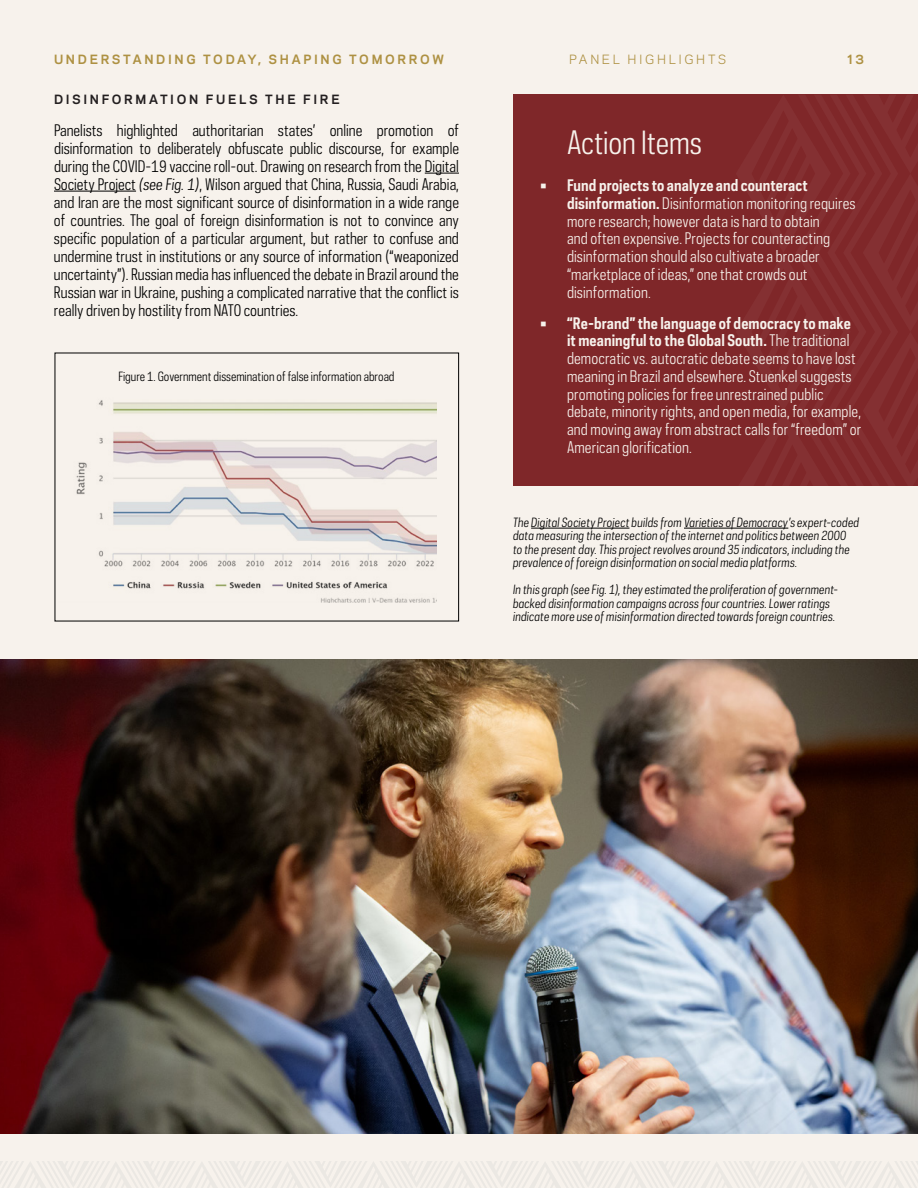
<style>
.page{position:relative;width:918px;height:1188px;background:#f7f2ec}
.page>*{position:absolute;margin:0;border:0;box-sizing:border-box;transform-origin:0 0}
.t1{font:30px "Polaris Condensed";letter-spacing:-.005em;color:#f7f2ec}
.Basic_Polaris{font:15px/18px "Polaris Condensed";color:#000;text-align:justify}
.t2{font:15px/17.7px "Polaris Condensed";letter-spacing:.01em;color:#f7f2ec}
.Basic_Polaris-2{font:italic 12px/13.5px "Polaris Condensed";letter-spacing:.015em;color:#000}
.Basic_Polaris-3{font:12px "Polaris Condensed";color:#000}
.t3{font:700 12px "Galaxie Polaris";letter-spacing:.22em;color:#ae9142}
.t4{font:700 12px "Galaxie Polaris";letter-spacing:.22em;color:#231f20}
.t5{font:12px "Galaxie Polaris";letter-spacing:.22em;color:#ae9142}
.s1{font-style:italic}
.s2{font-weight:700}
</style>
<div class="page">
<img style="left:0;top:659px;width:918px;height:475px">
<div style="left:513px;top:94px;width:405px;height:392px;background:#7f2729"></div>
<hr style="left:531px;top:528px;width:98px;height:1px;background:#000">
<hr style="left:684px;top:528px;width:104px;height:1px;background:#000">
<hr style="left:425px;top:173px;width:34px;height:1px;background:#000">
<hr style="left:54px;top:191px;width:82px;height:1px;background:#000">
<img style="left:76px;top:400px;width:361px;height:203px">
<svg style="left:0;top:1161px;width:918px;height:27px"></svg>
<h4 class="t3" style="left:54px;top:50px;width:391px">UNDERSTANDING TODAY, SHAPING TOMORROW</h4>
<h4 class="t5" style="left:569px;top:50px;width:159px">PANEL HIGHLIGHTS</h4>
<h4 class="t3" style="left:848px;top:50px;width:18px">13</h4>
<h4 class="t4" style="left:54px;top:90px;width:287px">DISINFORMATION FUELS THE FIRE</h4>
<p class="Basic_Polaris" style="left:54px;top:121px;width:407px">Panelists highlighted authoritarian states’ online promotion of disinformation to deliberately obfuscate public discourse, for example during the COVID-19 vaccine roll-out. Drawing on research from the Digital Society Project <span class="s1">(see Fig. 1)</span>, Wilson argued that China, Russia, Saudi Arabia, and Iran are the most significant source of disinformation in a wide range of countries. The goal of foreign disinformation is not to convince any specific population of a particular argument, but rather to confuse and undermine trust in institutions or any source of information (“weaponized uncertainty”). Russian media has influenced the debate in Brazil around the Russian war in Ukraine, pushing a complicated narrative that the conflict is really driven by hostility from NATO countries.</p>
<h2 class="t1" style="left:567px;top:123px;width:136px">Action Items</h2>
<p class="t2" style="left:567px;top:177px;width:290px;text-indent:-27px"><span class="s2">• Fund projects to analyze and counteract disinformation.</span> Disinformation monitoring requires more research; however data is hard to obtain<br>and often expensive. Projects for counteracting disinformation should also cultivate a broader “marketplace of ideas,” one that crowds out disinformation.</p>
<p class="t2" style="left:567px;top:314px;width:296px;text-indent:-27px"><span class="s2">• “Re-brand” the language of democracy to make it meaningful to the Global South.</span> The traditional democratic vs. autocratic debate seems to have lost meaning in Brazil and elsewhere. Stuenkel suggests promoting policies for free unrestrained public debate, minority rights, and open media, for example, and moving away from abstract calls for “freedom” or American glorification.</p>
<p class="Basic_Polaris-3" style="left:118px;top:368px;width:278px">Figure 1. Government dissemination of false information abroad</p>
<p class="Basic_Polaris-2" style="left:513px;top:515px;width:348px">The Digital Society Project builds from Varieties of Democracy’s expert-coded data measuring the intersection of the internet and politics between 2000<br>to the present day. This project revolves around 35 indicators, including the prevalence of foreign disinformation on social media platforms.</p>
<p class="Basic_Polaris-2" style="left:513px;top:583px;width:327px">In this graph (see Fig. 1), they estimated the proliferation of government&shy;backed disinformation campaigns across four countries. Lower ratings indicate more use of misinformation directed towards foreign countries.</p>
</div>
